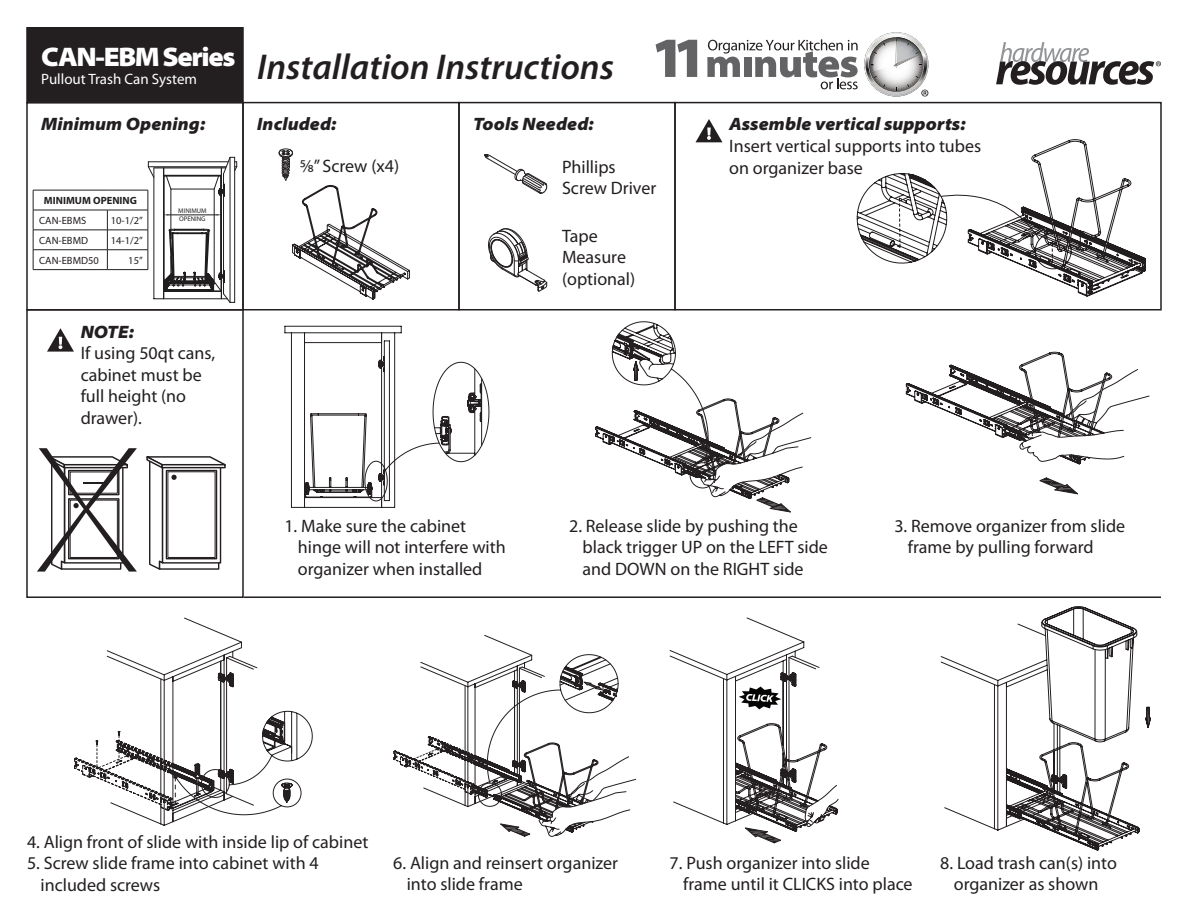
<style>
.page{position:relative;width:1188px;height:918px;background:#fff}
.page>*{position:absolute;margin:0;border:0;box-sizing:border-box;transform-origin:0 0}
.t1{font:italic 600 36px "Myriad Pro";color:#231f20}
.t2{font:900 semi-expanded 27px "Myriad Pro";letter-spacing:-.05em;color:#fff}
.t3{font:18px/21.6px "Myriad Pro";color:#231f20}
.t4{font:italic 900 semi-expanded 18px "Myriad Pro";color:#231f20}
.t5{font:15px "Myriad Pro";color:#fff}
.t6{font:10.5px "Myriad Pro";color:#231f20}
.t7{font:700 10.5px "Myriad Pro";color:#231f20}
.t8{font:6.75px/8.1px "Myriad Pro";color:#201d1e}
</style>
<div class="page">
<svg style="left:656px;top:40px;width:41px;height:37px"></svg>
<svg style="left:707px;top:32px;width:222px;height:65px"></svg>
<svg style="left:996px;top:42px;width:165px;height:43px"></svg>
<div style="left:27px;top:28px;width:216px;height:75px;background:#231f20"></div>
<div style="left:26px;top:27px;width:218px;height:76px;border:2px solid #231f20"></div>
<hr style="left:244px;top:596px;width:917px;height:2px;background:#231f20">
<div style="left:242px;top:102px;width:218px;height:208px;border:2px solid #231f20"></div>
<div style="left:458px;top:102px;width:218px;height:208px;border:2px solid #231f20"></div>
<div style="left:26px;top:102px;width:218px;height:208px;border:2px solid #231f20"></div>
<div style="left:26px;top:309px;width:218px;height:289px;border:2px solid #231f20"></div>
<svg style="left:485px;top:154px;width:62px;height:40px"></svg>
<svg style="left:488px;top:228px;width:59px;height:64px"></svg>
<svg style="left:279px;top:149px;width:131px;height:151px"></svg>
<svg style="left:285px;top:326px;width:204px;height:182px"></svg>
<svg style="left:595px;top:321px;width:216px;height:192px"></svg>
<svg style="left:906px;top:352px;width:243px;height:142px"></svg>
<svg style="left:74px;top:618px;width:239px;height:208px"></svg>
<svg style="left:393px;top:635px;width:243px;height:202px"></svg>
<svg style="left:670px;top:618px;width:168px;height:225px"></svg>
<div style="left:674px;top:102px;width:488px;height:208px;border:2px solid #231f20"></div>
<svg style="left:696px;top:119px;width:26px;height:23px"></svg>
<svg style="left:47px;top:328px;width:27px;height:24px"></svg>
<svg style="left:857px;top:139px;width:289px;height:158px"></svg>
<svg style="left:941px;top:656px;width:53px;height:173px"></svg>
<svg style="left:994px;top:606px;width:157px;height:245px"></svg>
<svg style="left:146px;top:456px;width:80px;height:114px"></svg>
<svg style="left:37px;top:448px;width:100px;height:124px"></svg>
<hr style="left:33px;top:190px;width:74px;height:1px;background:#231f20">
<hr style="left:107px;top:190px;width:41px;height:1px;background:#231f20">
<hr style="left:33px;top:210px;width:74px;height:1px;background:#231f20">
<hr style="left:107px;top:210px;width:41px;height:1px;background:#231f20">
<hr style="left:33px;top:230px;width:74px;height:1px;background:#231f20">
<hr style="left:107px;top:230px;width:41px;height:1px;background:#231f20">
<hr style="left:33px;top:249px;width:74px;height:1px;background:#231f20">
<svg style="left:33px;top:190px;width:1px;height:79px"></svg>
<hr style="left:107px;top:249px;width:41px;height:1px;background:#231f20">
<svg style="left:107px;top:210px;width:1px;height:59px"></svg>
<svg style="left:148px;top:157px;width:89px;height:146px"></svg>
<hr style="left:33px;top:269px;width:74px;height:1px;background:#231f20">
<hr style="left:107px;top:269px;width:41px;height:1px;background:#231f20">
<h2 class="t2" style="left:41px;top:42px;width:196px">CAN-EBM Series</h2>
<p class="t5" style="left:41px;top:70px;width:157px">Pullout Trash Can System</p>
<p class="t4" style="left:41px;top:114px;width:166px">Minimum Opening:</p>
<p class="t4" style="left:257px;top:114px;width:81px">Included:</p>
<p class="t4" style="left:473px;top:114px;width:122px">Tools Needed:</p>
<h1 class="t1" style="left:257px;top:44px;width:358px">Installation Instructions</h1>
<p class="t7" style="left:44px;top:194px;width:95px">MINIMUM OPENING</p>
<p class="t6" style="left:39px;top:214px;width:49px">CAN-EBMS</p>
<p class="t6" style="left:111px;top:214px;width:34px">10-1/2”</p>
<p class="t6" style="left:39px;top:234px;width:50px">CAN-EBMD</p>
<p class="t6" style="left:111px;top:234px;width:34px">14-1/2”</p>
<p class="t6" style="left:39px;top:254px;width:61px">CAN-EBMD50</p>
<p class="t6" style="left:128px;top:254px;width:16px">15”</p>
<p class="t8" style="left:178px;top:207px;width:30px">MINIMUM<br>OPENING</p>
<p class="t4" style="left:81px;top:321px;width:55px">NOTE:</p>
<p class="t3" style="left:81px;top:342px;width:136px">If using 50qt cans, cabinet must be full height (no drawer).</p>
<p class="t3" style="left:300px;top:155px;width:100px">5/8” Screw (x4)</p>
<p class="t3" style="left:562px;top:155px;width:96px">Phillips<br>Screw Driver</p>
<p class="t3" style="left:562px;top:225px;width:75px">Tape<br>Measure (optional)</p>
<p class="t4" style="left:729px;top:114px;width:238px">Assemble vertical supports:</p>
<p class="t3" style="left:729px;top:135px;width:254px">Insert vertical supports into tubes on organizer base</p>
<p class="t3" style="left:298px;top:514px;width:209px;text-indent:-14px">1. Make sure the cabinet hinge will not interfere with organizer when installed</p>
<p class="t3" style="left:583px;top:514px;width:247px;text-indent:-14px">2. Release slide by pushing the black trigger UP on the LEFT side and DOWN on the RIGHT side</p>
<p class="t3" style="left:908px;top:514px;width:219px;text-indent:-14px">3. Remove organizer from slide frame by pulling forward</p>
<p class="t3" style="left:27px;top:831px;width:343px">4. Align front of slide with inside lip of cabinet</p>
<p class="t3" style="left:41px;top:852px;width:280px;text-indent:-14px">5. Screw slide frame into cabinet with 4 included screws</p>
<p class="t3" style="left:407px;top:851px;width:213px;text-indent:-14px">6. Align and reinsert organizer into slide frame</p>
<p class="t3" style="left:683px;top:851px;width:231px;text-indent:-14px">7. Push organizer into slide frame until it CLICKS into place</p>
<p class="t3" style="left:940px;top:851px;width:178px;text-align:center">8. Load trash can(s) into organizer as shown</p>
</div>
